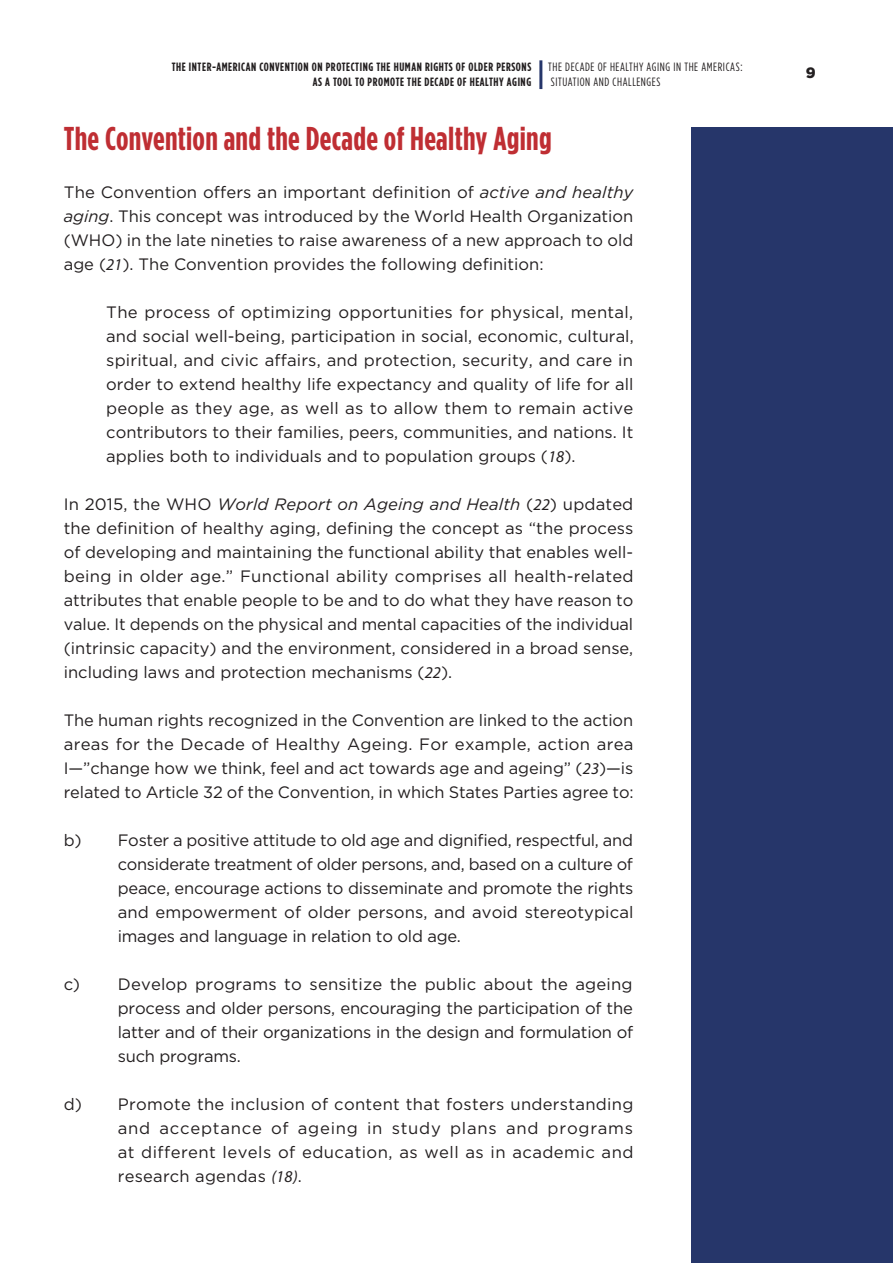
<style>
.page{position:relative;width:893px;height:1263px;background:#fff}
.page>*{position:absolute;margin:0;border:0;box-sizing:border-box;transform-origin:0 0}
.Heading_1{font:700 33px "Gotham Condensed";letter-spacing:.01em;color:#bf2e33}
.List_letter_paragrap{font:16.5px/24px "Gotham";color:#231f20;text-align:justify}
.t1{font:900 15px "Gotham";color:#231f20}
.t2{font:700 12px/15px "Gotham Condensed";letter-spacing:.05em;color:#231f20;text-align:right}
.t3{font:12px/15px "Gotham Condensed";letter-spacing:.05em;color:#231f20}
.s1{font-style:italic}
.s2{font-family:"Myriad Pro";font-style:italic}
</style>
<div class="page">
<hr style="left:539px;top:60px;width:3px;height:29px;background:#26366a">
<div style="left:691px;top:127px;width:202px;height:1136px;background:#26366a"></div>
<p class="t2" style="left:172px;top:59px;width:361px">THE INTER-AMERICAN CONVENTION ON PROTECTING THE HUMAN RIGHTS OF OLDER PERSONS<br>AS A TOOL TO PROMOTE THE DECADE OF HEALTHY AGING</p>
<p class="t3" style="left:548px;top:59px;width:196px">THE DECADE OF HEALTHY AGING IN THE AMERICAS:<br>SITUATION AND CHALLENGES</p>
<p class="Heading_1" style="left:64px;top:120px;width:489px">The Convention and the Decade of Healthy Aging</p>
<p class="List_letter_paragrap" style="left:64px;top:180px;width:571px">The Convention offers an important definition of <span class="s1">active and healthy aging</span>. This concept was introduced by the World Health Organization (WHO) in the late nineties to raise awareness of a new approach to old age (<span class="s2">21</span>). The Convention provides the following definition:</p>
<p class="List_letter_paragrap" style="left:106px;top:300px;width:529px">The process of optimizing opportunities for physical, mental, and social well-being, participation in social, economic, cultural, spiritual, and civic affairs, and protection, security, and care in order to extend healthy life expectancy and quality of life for all people as they age, as well as to allow them to remain active contributors to their families, peers, communities, and nations. It applies both to individuals and to population groups (<span class="s2">18</span>).</p>
<p class="List_letter_paragrap" style="left:64px;top:492px;width:571px">In 2015, the WHO <span class="s1">World Report on Ageing and Health</span> (<span class="s2">22</span>) updated the definition of healthy aging, defining the concept as “the process of developing and maintaining the functional ability that enables well&shy;being in older age.” Functional ability comprises all health-related attributes that enable people to be and to do what they have reason to value. It depends on the physical and mental capacities of the individual (intrinsic capacity) and the environment, considered in a broad sense, including laws and protection mechanisms (<span class="s2">22</span>).</p>
<p class="List_letter_paragrap" style="left:64px;top:708px;width:571px">The human rights recognized in the Convention are linked to the action areas for the Decade of Healthy Ageing. For example, action area I—”change how we think, feel and act towards age and ageing” (<span class="s2">23</span>)—is related to Article 32 of the Convention, in which States Parties agree to:</p>
<p class="List_letter_paragrap" style="left:118px;top:828px;width:517px;text-indent:-54px">b) Foster a positive attitude to old age and dignified, respectful, and considerate treatment of older persons, and, based on a culture of peace, encourage actions to disseminate and promote the rights and empowerment of older persons, and avoid stereotypical images and language in relation to old age.</p>
<p class="List_letter_paragrap" style="left:118px;top:972px;width:517px;text-indent:-54px">c) Develop programs to sensitize the public about the ageing process and older persons, encouraging the participation of the latter and of their organizations in the design and formulation of such programs.</p>
<p class="List_letter_paragrap" style="left:118px;top:1092px;width:517px;text-indent:-54px">d) Promote the inclusion of content that fosters understanding and acceptance of ageing in study plans and programs at different levels of education, as well as in academic and research agendas <span class="s2">(18)</span>.</p>
<p class="t1" style="left:806px;top:64px;width:11px">9</p>
</div>
